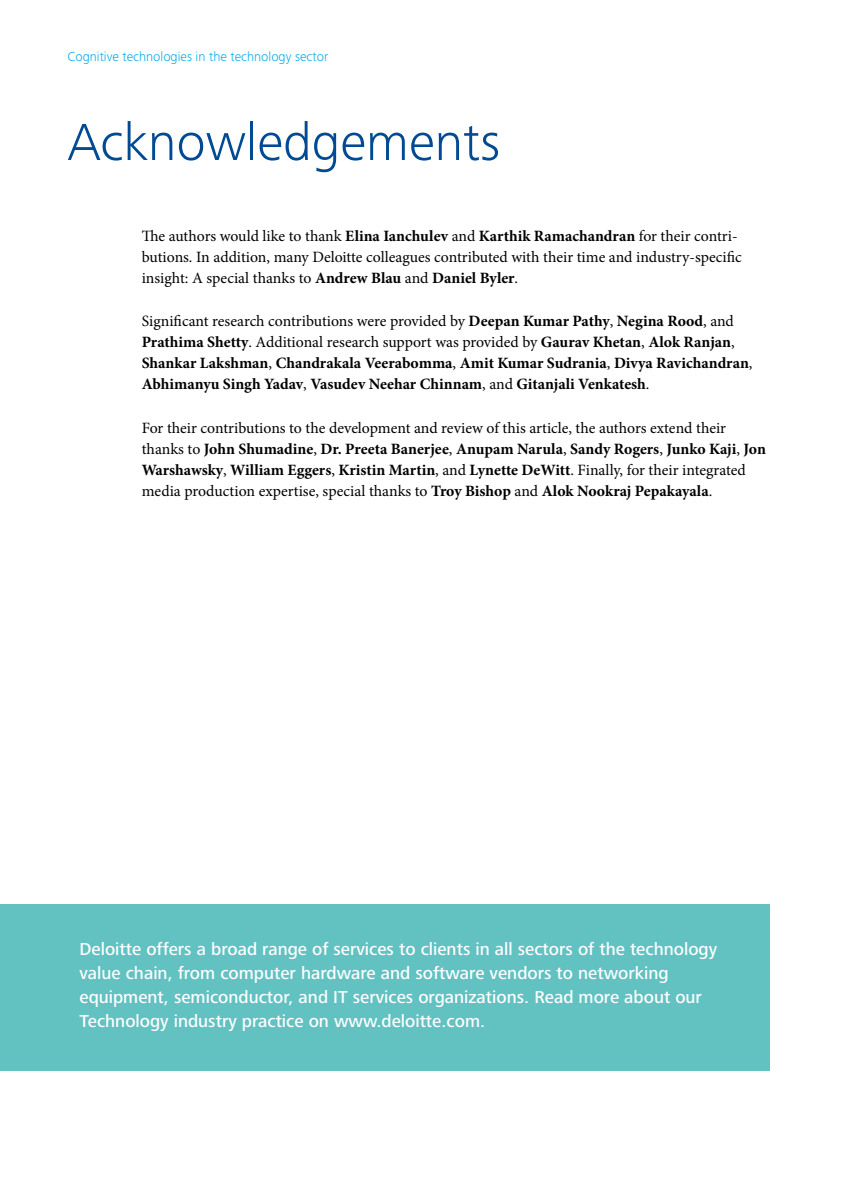
<style>
.page{position:relative;width:864px;height:1188px;background:#fff}
.page>*{position:absolute;margin:0;border:0;box-sizing:border-box;transform-origin:0 0}
.t1{font:300 54px "Frutiger Next Pro";color:#004a94}
.t2{font:500 18px/24px "Frutiger Next Pro";color:#fff}
.t3{font:15.75px/21px "Minion Pro";color:#000}
.t4{font:700 15.75px/21px "Minion Pro";color:#000}
.t5{font:300 13.5px "Frutiger Next Pro";color:#00aae7}
.s1{font-weight:700}
.s2{font-weight:400}
</style>
<div class="page">
<div style="left:0;top:904px;width:770px;height:167px;background:#62c2c1"></div>
<p class="t5" style="left:68px;top:49px;width:262px">Cognitive technologies in the technology sector</p>
<h1 class="t1" style="left:68px;top:111px;width:434px">Acknowledgements</h1>
<p class="t3" style="left:142px;top:225px;width:602px">The authors would like to thank <span class="s1">Elina Ianchulev</span> and <span class="s1">Karthik Ramachandran</span> for their contri&shy;butions. In addition, many Deloitte colleagues contributed with their time and industry-specific insight: A special thanks to <span class="s1">Andrew Blau</span> and <span class="s1">Daniel Byler</span>.</p>
<p class="t4" style="left:142px;top:311px;width:612px"><span class="s2">Significant research contributions were provided by</span> Deepan Kumar Pathy<span class="s2">,</span> Negina Rood<span class="s2">, and </span>Prathima Shetty<span class="s2">. Additional research support was provided by</span> Gaurav Khetan<span class="s2">,</span> Alok Ranjan<span class="s2">, </span>Shankar Lakshman<span class="s2">,</span> Chandrakala Veerabomma<span class="s2">,</span> Amit Kumar Sudrania<span class="s2">,</span> Divya Ravichandran<span class="s2">, </span>Abhimanyu Singh Yadav<span class="s2">,</span> Vasudev Neehar Chinnam<span class="s2">, and</span> Gitanjali Venkatesh<span class="s2">.</span></p>
<p class="t3" style="left:142px;top:417px;width:626px">For their contributions to the development and review of this article, the authors extend their thanks to <span class="s1">John Shumadine</span>, <span class="s1">Dr. Preeta Banerjee</span>, <span class="s1">Anupam Narula</span>, <span class="s1">Sandy Rogers</span>, <span class="s1">Junko Kaji</span>, <span class="s1">Jon Warshawsky</span>, <span class="s1">William Eggers</span>, <span class="s1">Kristin Martin</span>, and <span class="s1">Lynette DeWitt</span>. Finally, for their integrated media production expertise, special thanks to <span class="s1">Troy Bishop</span> and <span class="s1">Alok Nookraj Pepakayala</span>.</p>
<p class="t2" style="left:80px;top:937px;width:639px">Deloitte offers a broad range of services to clients in all sectors of the technology value chain, from computer hardware and software vendors to networking equipment, semiconductor, and IT services organizations. Read more about our Technology industry practice on www.deloitte.com.</p>
</div>
